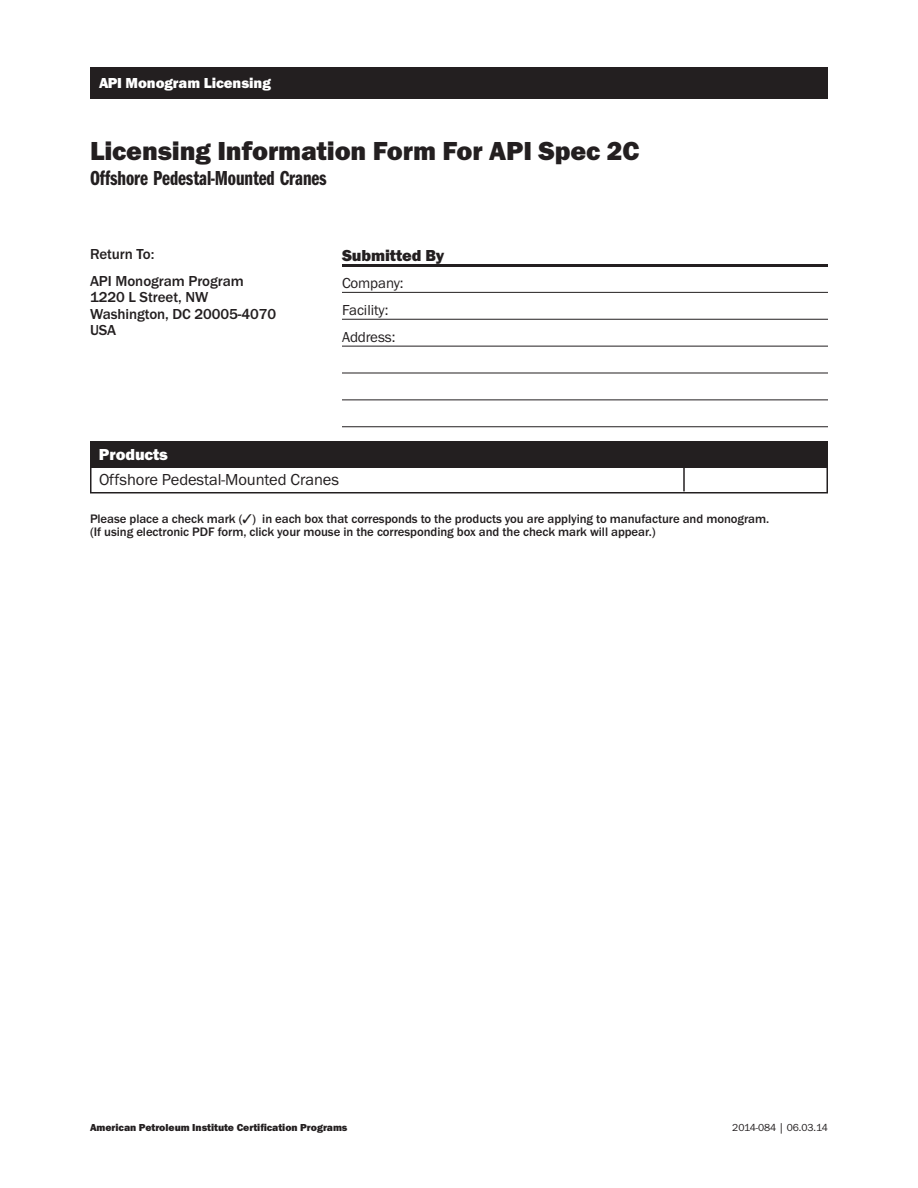
<style>
.page{position:relative;width:918px;height:1188px;background:#fff}
.page>*{position:absolute;margin:0;border:0;box-sizing:border-box;transform-origin:0 0}
.t1{font:800 27px "Franklin Got Md ITC";letter-spacing:-.005em;color:#231f20}
.t2{font:600 21px "Franklin Got Cmp ITC";letter-spacing:-.005em;color:#231f20}
.t3{font:16.5px "Franklin Got ITC";letter-spacing:-.005em;color:#231f20}
.t4{font:800 16.5px "Franklin Got Md ITC";letter-spacing:-.005em;color:#231f20}
.t5{font:800 16.5px "Franklin Got Md ITC";letter-spacing:-.005em;color:#fff}
.t6{font:15px/16.5px "Franklin Got Md ITC";letter-spacing:-.005em;color:#231f20}
.t7{font:15px/27px "Franklin Got ITC";letter-spacing:-.005em;color:#231f20}
.t8{font:800 15px "Franklin Got Md ITC";letter-spacing:-.005em;color:#fff}
.t9{font:12.75px "Franklin Got Md ITC";letter-spacing:-.005em;color:#231f20}
.t10{font:800 10.5px "Franklin Got Md ITC";letter-spacing:-.005em;color:#231f20}
.t11{font:10.5px "Franklin Got ITC";letter-spacing:-.005em;color:#231f20}
</style>
<div class="page">
<div style="left:90px;top:68px;width:738px;height:31px;background:#231f20"></div>
<hr style="left:342px;top:264px;width:486px;height:3px;background:#231f20">
<hr style="left:342px;top:292px;width:486px;height:1px;background:#231f20">
<hr style="left:342px;top:346px;width:486px;height:1px;background:#231f20">
<hr style="left:342px;top:319px;width:486px;height:1px;background:#231f20">
<hr style="left:342px;top:373px;width:486px;height:1px;background:#231f20">
<hr style="left:342px;top:400px;width:486px;height:1px;background:#231f20">
<hr style="left:342px;top:426px;width:486px;height:1px;background:#231f20">
<div style="left:90px;top:441px;width:738px;height:27px;background:#231f20"></div>
<div style="left:90px;top:441px;width:738px;height:53px;border:2px solid #231f20"></div>
<hr style="left:683px;top:465px;width:2px;height:26px;background:#231f20">
<p class="t8" style="left:99px;top:74px;width:173px">API Monogram Licensing</p>
<p class="t1" style="left:90px;top:136px;width:551px">Licensing Information Form For API Spec 2C</p>
<p class="t2" style="left:90px;top:166px;width:238px">Offshore Pedestal-Mounted Cranes</p>
<p class="t6" style="left:90px;top:240px;width:155px;line-height:27px">Return To:<br>API Monogram Program</p>
<p class="t6" style="left:90px;top:289px;width:188px">1220 L Street, NW<br>Washington, DC 20005-4070<br>USA</p>
<p class="t4" style="left:342px;top:246px;width:104px">Submitted By</p>
<p class="t7" style="left:342px;top:269px;width:63px">Company:<br>Facility:<br>Address:</p>
<p class="t5" style="left:99px;top:446px;width:71px">Products</p>
<p class="t3" style="left:99px;top:471px;width:242px">Offshore Pedestal-Mounted Cranes</p>
<p class="t9" style="left:90px;top:511px;width:681px">Please place a check mark (✓) in each box that corresponds to the products you are applying to manufacture and monogram.</p>
<p class="t9" style="left:90px;top:525px;width:567px">(If using electronic PDF form, click your mouse in the corresponding box and the check mark will appear.)</p>
<p class="t10" style="left:90px;top:1121px;width:259px">American Petroleum Institute Certification Programs</p>
<p class="t11" style="left:732px;top:1122px;width:97px">2014-084 | 06.03.14</p>
</div>
